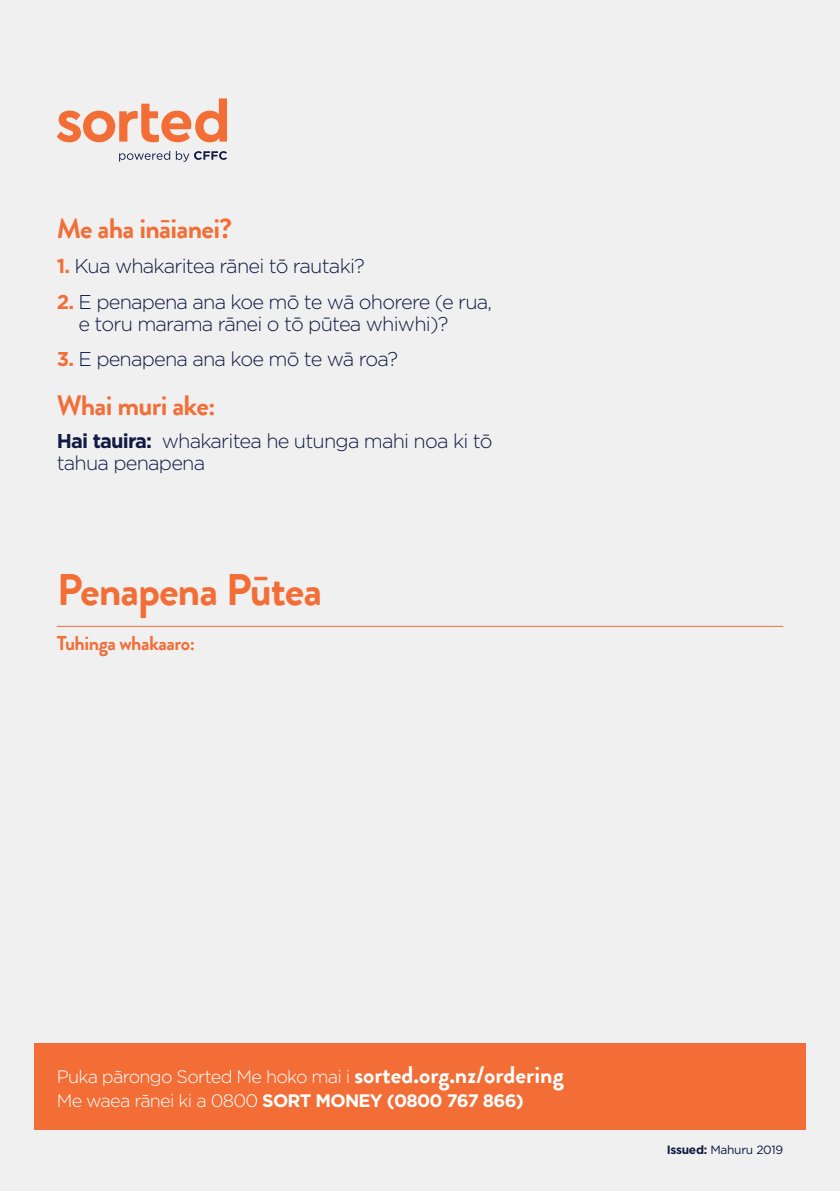
<style>
.page{position:relative;width:840px;height:1191px;background:#fff}
.page>*{position:absolute;margin:0;border:0;box-sizing:border-box;transform-origin:0 0}
.Orange_Big_Header_40{font:700 44px "Brandon Grotesque";letter-spacing:-.025em;color:#f36e37}
.Orange_Sub_Header_Bl{font:700 28px "Brandon Grotesque";letter-spacing:-.025em;color:#f36e37}
.t1{font:300 20px/22px "Gotham";letter-spacing:-.04em;color:#101a43}
.Orange_Sub_Header_Bl-2{font:700 20px "Brandon Grotesque";letter-spacing:-.025em;color:#f36e37}
.t2{font:300 18px/24px "Gotham";letter-spacing:-.04em;color:#fff}
.Notes{font:12px "Gotham";letter-spacing:-.025em;color:#101a43}
.s1{font-weight:700;color:#f36e37}
.s2{font-weight:700}
.s3{font-family:"Brandon Grotesque";font-weight:700;font-size:24px}
</style>
<div class="page">
<div style="left:0;top:0;width:839px;height:1191px;background:#f1f0f0"></div>
<svg style="left:57px;top:98px;width:170px;height:44px"></svg>
<svg style="left:119px;top:151px;width:108px;height:11px"></svg>
<div style="left:34px;top:1043px;width:771px;height:87px;background:#f36e37"></div>
<hr style="left:57px;top:626px;width:725px;height:1px;background:#f36e37">
<p class="Orange_Sub_Header_Bl" style="left:57px;top:208px;width:177px">Me aha ināianei?</p>
<p class="t1" style="left:57px;top:255px;width:309px"><span class="s1">1.</span> Kua whakaritea rānei tō rautaki?</p>
<p class="t1" style="left:78px;top:290px;width:415px;text-indent:-22px"><span class="s1">2.</span> E penapena ana koe mō te wā ohorere (e rua, e toru marama rānei o tō pūtea whiwhi)?</p>
<p class="t1" style="left:57px;top:347px;width:343px"><span class="s1">3.</span> E penapena ana koe mō te wā roa?</p>
<p class="Orange_Sub_Header_Bl" style="left:57px;top:385px;width:160px">Whai muri ake:</p>
<p class="t1" style="left:57px;top:429px;width:437px"><span class="s2">Hai tauira:</span> whakaritea he utunga mahi noa ki tō tahua penapena</p>
<p class="Orange_Big_Header_40" style="left:57px;top:559px;width:267px">Penapena Pūtea</p>
<p class="Orange_Sub_Header_Bl-2" style="left:57px;top:628px;width:140px">Tuhinga whakaaro:</p>
<p class="t2" style="left:57px;top:1064px;width:508px">Puka pārongo Sorted Me hoko mai i <span class="s3">sorted.org.nz/ordering<br></span>Me waea rānei ki a 0800 <span class="s2">SORT MONEY (0800 767 866)</span></p>
<p class="Notes" style="left:666px;top:1142px;width:118px"><span class="s2">Issued:</span> Mahuru 2019</p>
</div>
